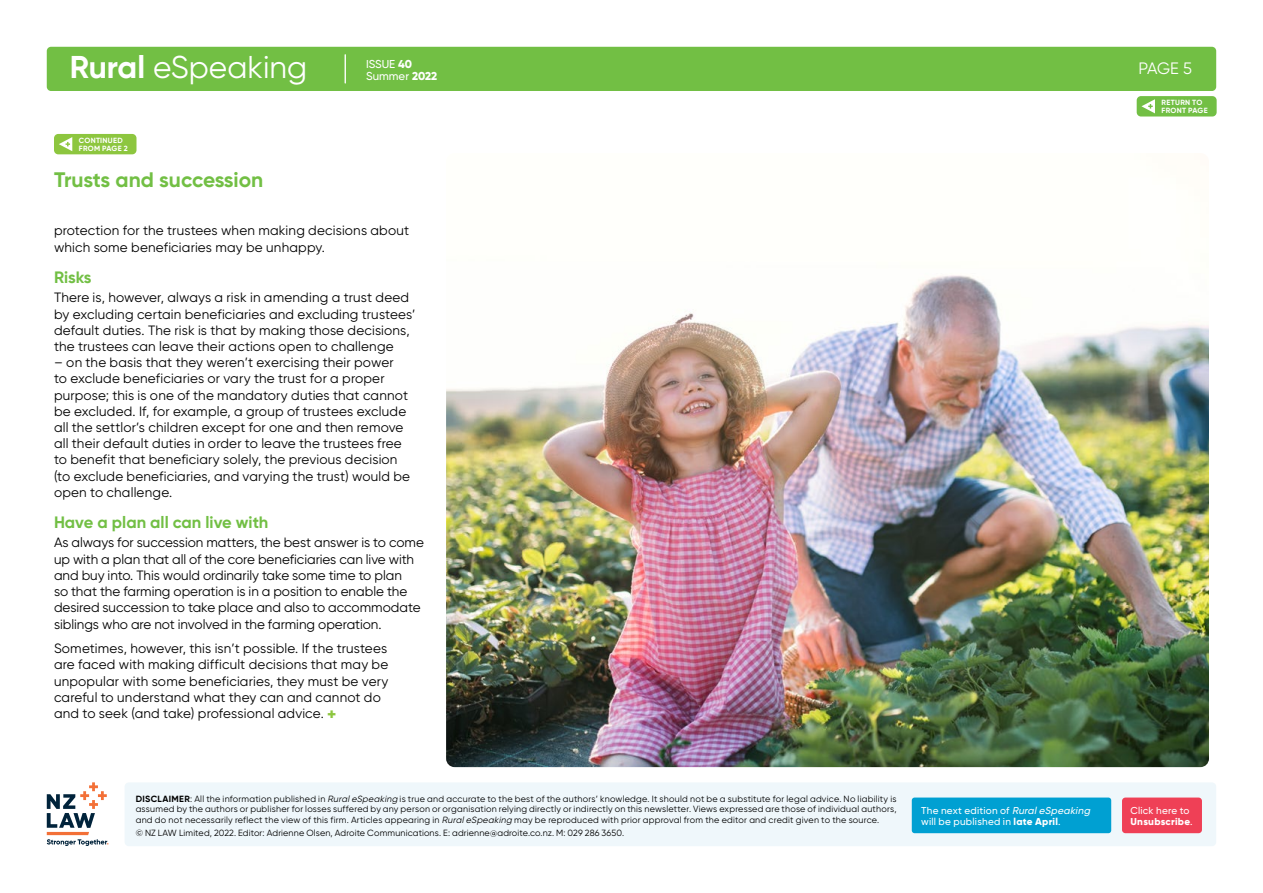
<style>
.page{position:relative;width:1263px;height:893px;background:#fff}
.page>*{position:absolute;margin:0;border:0;box-sizing:border-box;transform-origin:0 0}
.t1{font:31.5px "Uniform";color:#fff}
.t2{font:31.5px "Gilroy";color:#fff}
.t3{font:700 21px "Gilroy";letter-spacing:-.005em;color:#72bf44}
.t4{font:700 16.5px "Gilroy";color:#72bf44}
.t5{font:16.5px "Gilroy";color:#fff}
.t6{font:13.5px/16.2px "Gilroy";letter-spacing:.01em;color:#000}
.t7{font:500 11.4px/12.5px "Gilroy";color:#fff}
.t8{font:500 10.05px/10.9px "Gilroy";letter-spacing:.025em;color:#fff}
.t9{font:500 9.6px "Uniform Condensed";color:#fff}
.t10{font:500 9.6px "Uniform";color:#fff}
.t11{font:9px/10.5px "Gilroy";letter-spacing:.015em;color:#000;text-align:justify}
.t12{font:700 7.5px/7.5px "Gilroy";letter-spacing:.035em;color:#fff}
.s1{font-weight:700}
.s2{font-weight:800}
.s3{font-weight:900}
.s4{font-family:"Uniform";font-weight:900}
.s5{font-weight:800;font-size:16.5px;color:#8dc63f}
.s6{font-style:italic}
</style>
<div class="page">
<svg style="left:47px;top:782px;width:61px;height:64px"></svg>
<div style="left:125px;top:782px;width:1091px;height:64px;background:#eff7fb;border-radius:4px"></div>
<div style="left:912px;top:797px;width:199px;height:36px;background:#00a0d2;border-radius:3px"></div>
<div style="left:1122px;top:797px;width:80px;height:36px;background:#ef4056;border-radius:3px"></div>
<div style="left:47px;top:47px;width:1169px;height:44px;background:#72bf44;border-radius:4px"></div>
<svg style="left:344px;top:55px;width:2px;height:29px"></svg>
<div style="left:1137px;top:96px;width:79px;height:21px;background:#72bf44;border-radius:4px"></div>
<svg style="left:1141px;top:99px;width:14px;height:14px"></svg>
<div style="left:54px;top:134px;width:82px;height:20px;background:#8dc63f;border-radius:4px"></div>
<svg style="left:59px;top:137px;width:13px;height:14px"></svg>
<img style="left:446px;top:275px;width:763px;height:492px">
<h1 class="t2" style="left:70px;top:48px;width:239px"><span class="s1">Rural</span> eSpeaking</h1>
<p class="t5" style="left:1138px;top:58px;width:55px">PAGE 5</p>
<p class="t12" style="left:1161px;top:99px;width:48px">RETURN TO<br>FRONT PAGE</p>
<p class="t7" style="left:366px;top:57px;width:73px">ISSUE <span class="s2">40<br></span>Summer <span class="s2">2022</span></p>
<h1 class="t1" style="left:70px;top:57px;width:250px"><span class="s1">Rural</span> eSpeaking</h1>
<p class="t10" style="left:367px;top:65px;width:43px">ISSUE <span class="s3">34</span></p>
<p class="t9" style="left:367px;top:76px;width:60px">Summer <span class="s4">2020</span></p>
<p class="t12" style="left:79px;top:137px;width:50px">CONTINUED<br>FROM PAGE 2</p>
<h2 class="t3" style="left:54px;top:166px;width:211px">Trusts and succession</h2>
<p class="t6" style="left:54px;top:222px;width:357px">protection for the trustees when making decisions about which some beneficiaries may be unhappy.</p>
<p class="t4" style="left:54px;top:267px;width:39px">Risks</p>
<p class="t6" style="left:54px;top:289px;width:363px">There is, however, always a risk in amending a trust deed by excluding certain beneficiaries and excluding trustees’ default duties. The risk is that by making those decisions, the trustees can leave their actions open to challenge</p>
<p class="t6" style="left:54px;top:354px;width:358px">– on the basis that they weren’t exercising their power<br>to exclude beneficiaries or vary the trust for a proper purpose; this is one of the mandatory duties that cannot be excluded. If, for example, a group of trustees exclude all the settlor’s children except for one and then remove all their default duties in order to leave the trustees free to benefit that beneficiary solely, the previous decision (to exclude beneficiaries, and varying the trust) would be open to challenge.</p>
<p class="t4" style="left:54px;top:512px;width:216px">Have a plan all can live with</p>
<p class="t6" style="left:54px;top:534px;width:371px">As always for succession matters, the best answer is to come up with a plan that all of the core beneficiaries can live with and buy into. This would ordinarily take some time to plan<br>so that the farming operation is in a position to enable the desired succession to take place and also to accommodate siblings who are not involved in the farming operation.</p>
<p class="t6" style="left:54px;top:640px;width:336px">Sometimes, however, this isn’t possible. If the trustees are faced with making difficult decisions that may be unpopular with some beneficiaries, they must be very careful to understand what they can and cannot do and to seek (and take) professional advice. <span class="s5">+</span></p>
<p class="t11" style="left:136px;top:793px;width:762px"><span class="s1">DISCLAIMER</span>: All the information published in <span class="s6">RuraleSpeaking</span> is true and accurate to the best of the authors’ knowledge. It should not be a substitute for legal advice. No liability is assumed by the authors or publisher for losses suffered by any person or organisation relying directly or indirectly on this newsletter. Views expressed are those of individual authors, and do not necessarily reflect the view of this firm. Articles appearing in <span class="s6">RuraleSpeaking</span> may be reproduced with prior approval from the editor and credit given to the source.</p>
<p class="t11" style="left:136px;top:828px;width:490px">© NZ LAW Limited, 2022. Editor: Adrienne Olsen, Adroite Communications. E: adrienne@adroite.co.nz. M: 029 286 3650.</p>
<p class="t8" style="left:921px;top:804px;width:173px">The next edition of <span class="s6">RuraleSpeaking </span>will be published in <span class="s2">late April</span>.</p>
<p class="t8" style="left:1130px;top:804px;width:64px">Click here to<br><span class="s2">Unsubscribe</span>.</p>
</div>
